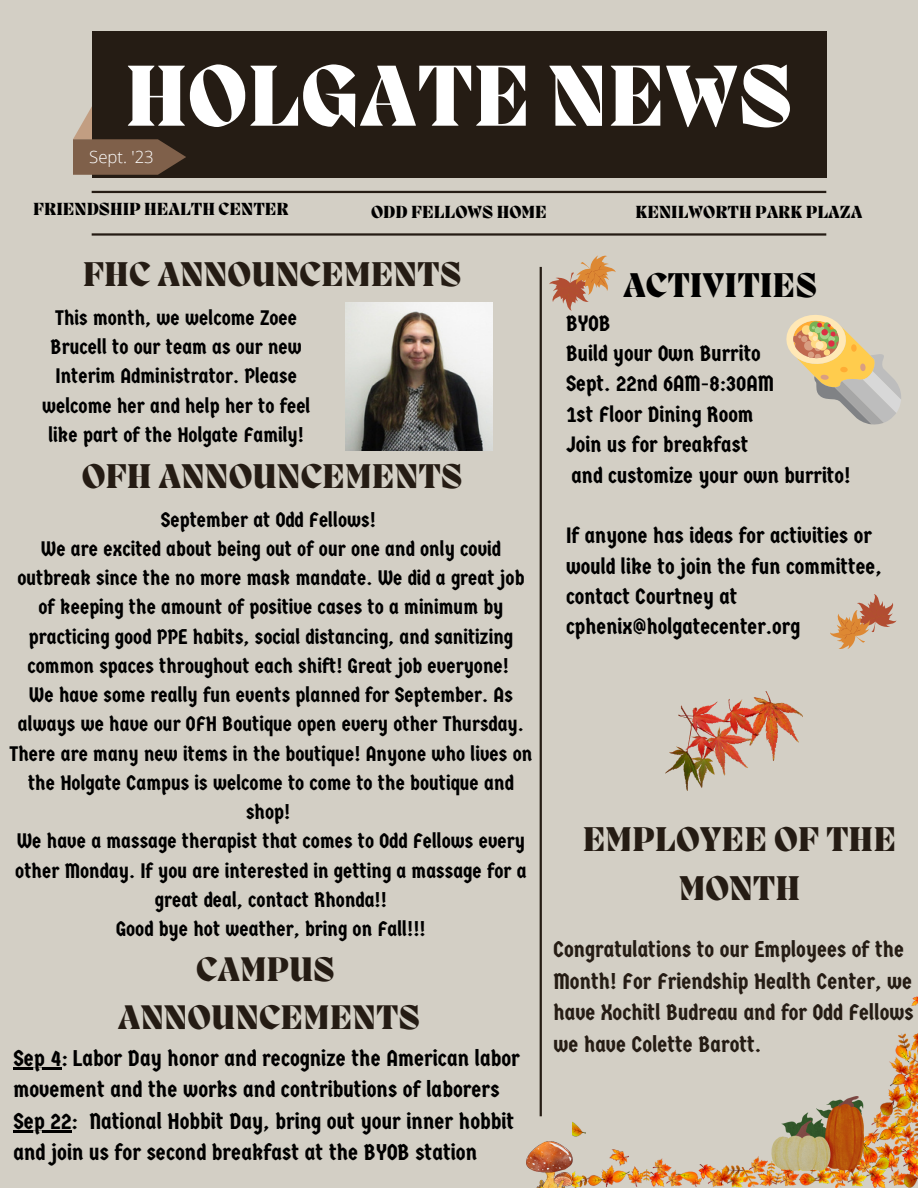
<style>
.page{position:relative;width:918px;height:1188px;background:#d3cfc5}
.page>*{position:absolute;margin:0;border:0;box-sizing:border-box;transform-origin:0 0}
.t1{font:800 88.95px "Migra";color:#fff}
.t2{font:800 35.25px/48.3px "Migra";color:#251c14;text-align:center}
.t3{font:800 35.25px "Migra";color:#000}
.t4{font:800 35.1px "Migra";color:#251c14}
.t5{font:22.65px/31.5px "Germania One";color:#000}
.t6{font:22.5px/31.5px "Germania One";color:#251c14}
.t7{font:22.2px/30.3px "Germania One";color:#000}
.t8{font:21px/29.2px "Germania One";color:#000;text-align:center}
.t9{font:800 18px "Migra";color:#000}
.t10{font:300 16.8px "Open Sans";color:#fff}
</style>
<div class="page">
<div style="left:92px;top:31px;width:734px;height:147px;background:#251c14"></div>
<hr style="left:92px;top:191px;width:734px;height:2px;background:#251c14">
<hr style="left:92px;top:233px;width:734px;height:3px;background:#251c14">
<hr style="left:540px;top:267px;width:2px;height:849px;background:#251c14">
<svg style="left:73px;top:106px;width:113px;height:69px"></svg>
<svg style="left:786px;top:315px;width:115px;height:110px"></svg>
<img style="left:573px;top:996px;width:345px;height:192px">
<svg style="left:830px;top:594px;width:66px;height:55px"></svg>
<svg style="left:549px;top:256px;width:67px;height:55px"></svg>
<img style="left:527px;top:1141px;width:46px;height:47px">
<img style="left:771px;top:1096px;width:93px;height:74px">
<img style="left:346px;top:302px;width:146px;height:149px">
<img style="left:665px;top:692px;width:138px;height:99px">
<hr style="left:13px;top:1068px;width:48px;height:2px;background:#000">
<hr style="left:13px;top:1131px;width:59px;height:2px;background:#000">
<p class="t1" style="left:125px;top:54px;width:669px">HOLGATE NEWS</p>
<p class="t10" style="left:89px;top:145px;width:66px">Sept. '23</p>
<p class="t9" style="left:33px;top:200px;width:257px">FRIENDSHIP HEALTH CENTER</p>
<p class="t9" style="left:371px;top:203px;width:177px">ODD FELLOWS HOME</p>
<p class="t9" style="left:635px;top:203px;width:228px">KENILWORTH PARK PLAZA</p>
<p class="t2" style="left:83px;top:252px;width:380px">FHC ANNOUNCEMENTS</p>
<p class="t8" style="left:42px;top:303px;width:270px">This month, we welcome Zoee<br>Brucell to our team as our new<br>Interim Administrator. Please welcome her and help her to feel like part of the Holgate Family!</p>
<p class="t2" style="left:82px;top:455px;width:383px">OFH ANNOUNCEMENTS</p>
<p class="t8" style="left:161px;top:505px;width:217px">September at Odd Fellows!</p>
<p class="t8" style="left:17px;top:534px;width:509px">We are excited about being out of our one and only covid outbreak since the no more mask mandate. We did a great job of keeping the amount of positive cases to a minimum by practicing good PPE habits, social distancing, and sanitizing common spaces throughout each shift! Great job everyone!</p>
<p class="t8" style="left:9px;top:680px;width:524px">We have some really fun events planned for September. As always we have our OFH Boutique open every other Thursday.<br>There are many new items in the boutique! Anyone who lives on the Holgate Campus is welcome to come to the boutique and shop!</p>
<p class="t8" style="left:15px;top:827px;width:513px">We have a massage therapist that comes to Odd Fellows every other Monday. If you are interested in getting a massage for a great deal, contact Rhonda!!</p>
<p class="t8" style="left:116px;top:914px;width:311px">Good bye hot weather, bring on Fall!!!</p>
<p class="t4" style="left:196px;top:953px;width:140px">CAMPUS</p>
<p class="t4" style="left:118px;top:1001px;width:304px">ANNOUNCEMENTS</p>
<p class="t5" style="left:13px;top:1042px;width:508px">Sep 4: Labor Day honor and recognize the American labor movement and the works and contributions of laborers</p>
<p class="t5" style="left:13px;top:1105px;width:502px">Sep 22: National Hobbit Day, bring out your inner hobbit and join us for second breakfast at the BYOB station</p>
<p class="t3" style="left:623px;top:269px;width:196px">ACTIVITIES</p>
<p class="t7" style="left:566px;top:308px;width:46px">BYOB</p>
<p class="t7" style="left:566px;top:339px;width:196px">Build your Own Burrito</p>
<p class="t7" style="left:566px;top:369px;width:210px">Sept. 22nd 6AM-8:30AM</p>
<p class="t7" style="left:566px;top:399px;width:189px">1st Floor Dining Room</p>
<p class="t7" style="left:566px;top:430px;width:184px">Join us for breakfast</p>
<p class="t7" style="left:572px;top:460px;width:281px">and customize your own burrito!</p>
<p class="t7" style="left:566px;top:521px;width:317px">If anyone has ideas for activities or would like to join the fun committee, contact Courtney at cphenix@holgatecenter.org</p>
<p class="t2" style="left:583px;top:818px;width:315px">EMPLOYEE OF THE<br>MONTH</p>
<p class="t6" style="left:553px;top:934px;width:362px">Congratulations to our Employees of the Month! For Friendship Health Center, we have Xochitl Budreau and for Odd Fellows we have Colette Barott.</p>
</div>
